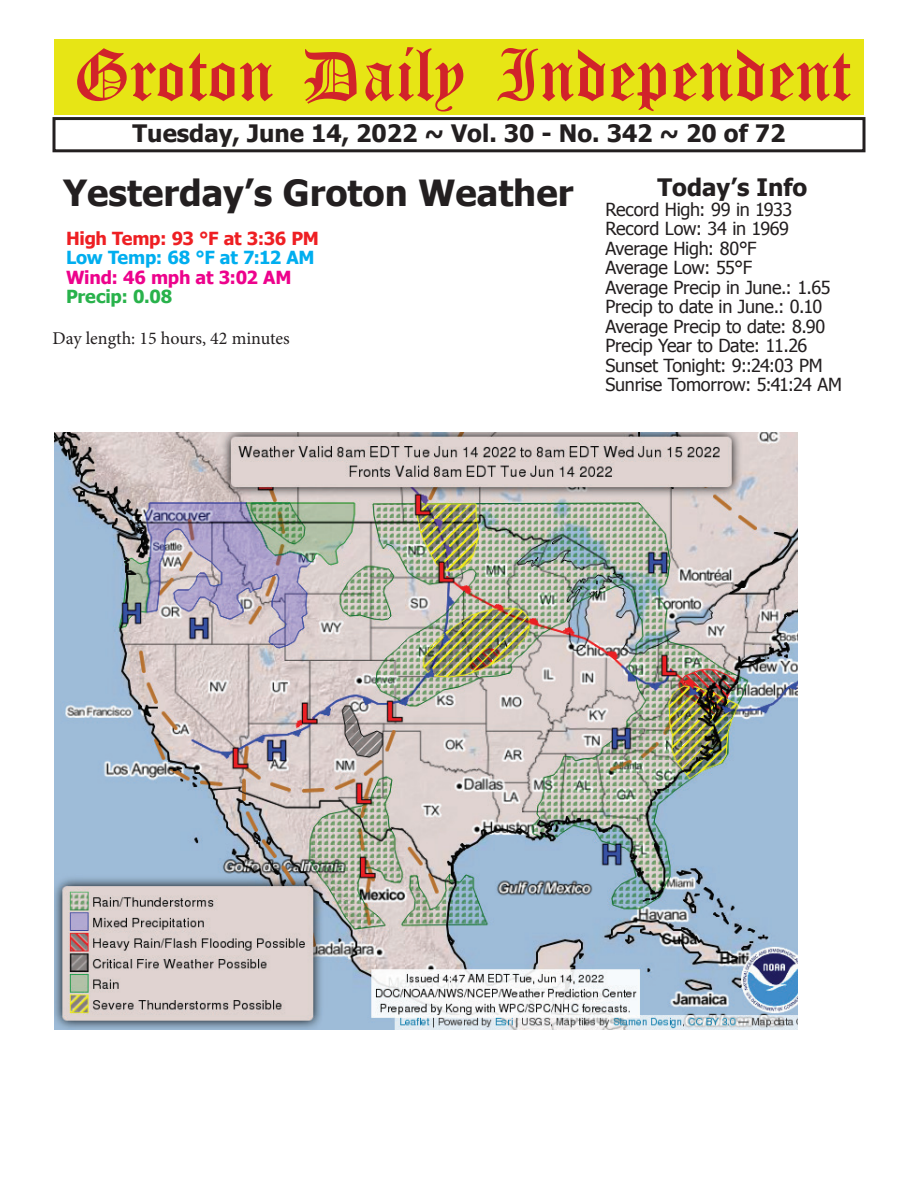
<style>
.page{position:relative;width:918px;height:1188px;background:#fff}
.page>*{position:absolute;margin:0;border:0;box-sizing:border-box;transform-origin:0 0}
.t1{font:54px "Old English Five";color:#d1232a}
.t2{font:700 36px "Tahoma";color:#231f20}
.t3{font:700 24px "Tahoma";color:#231f20}
.t4{font:18px/19.5px "Tahoma";letter-spacing:-.015em;color:#231f20}
.t5{font:18px "Minion Pro";color:#231f20}
.t6{font:700 18px "Tahoma";letter-spacing:-.02em;color:#ee1f23}
.t7{font:700 18px "Tahoma";letter-spacing:-.015em;color:#00aeef}
.t8{font:700 18px "Tahoma";letter-spacing:-.015em;color:#ed028c}
.t9{font:700 18px "Tahoma";color:#28b24b}
</style>
<div class="page">
<div style="left:52px;top:117px;width:814px;height:35px;border:3px solid #231f20"></div>
<div style="left:54px;top:40px;width:810px;height:75px;background:#e7e515"></div>
<img style="left:54px;top:432px;width:744px;height:598px">
<h1 class="t1" style="left:73px;top:50px;width:779px">Groton Daily Independent</h1>
<h3 class="t3" style="left:133px;top:116px;width:654px">Tuesday, June 14, 2022 ~ Vol. 30 - No. 342 ~ 20 of 72</h3>
<h2 class="t2" style="left:63px;top:167px;width:512px">Yesterday’s Groton Weather</h2>
<p class="t6" style="left:66px;top:225px;width:254px">High Temp: 93 °F at 3:36 PM</p>
<p class="t7" style="left:66px;top:245px;width:250px">Low Temp: 68 °F at 7:12 AM</p>
<p class="t8" style="left:66px;top:264px;width:227px">Wind: 46 mph at 3:02 AM</p>
<p class="t9" style="left:66px;top:284px;width:108px">Precip: 0.08</p>
<p class="t5" style="left:52px;top:326px;width:239px">Day length: 15 hours, 42 minutes</p>
<h3 class="t3" style="left:658px;top:171px;width:151px">Today’s Info</h3>
<p class="t4" style="left:606px;top:199px;width:238px">Record High: 99 in 1933<br>Record Low: 34 in 1969<br>Average High: 80°F<br>Average Low: 55°F<br>Average Precip in June.: 1.65<br>Precip to date in June.: 0.10<br>Average Precip to date: 8.90<br>Precip Year to Date: 11.26<br>Sunset Tonight: 9::24:03 PM<br>Sunrise Tomorrow: 5:41:24 AM</p>
</div>
